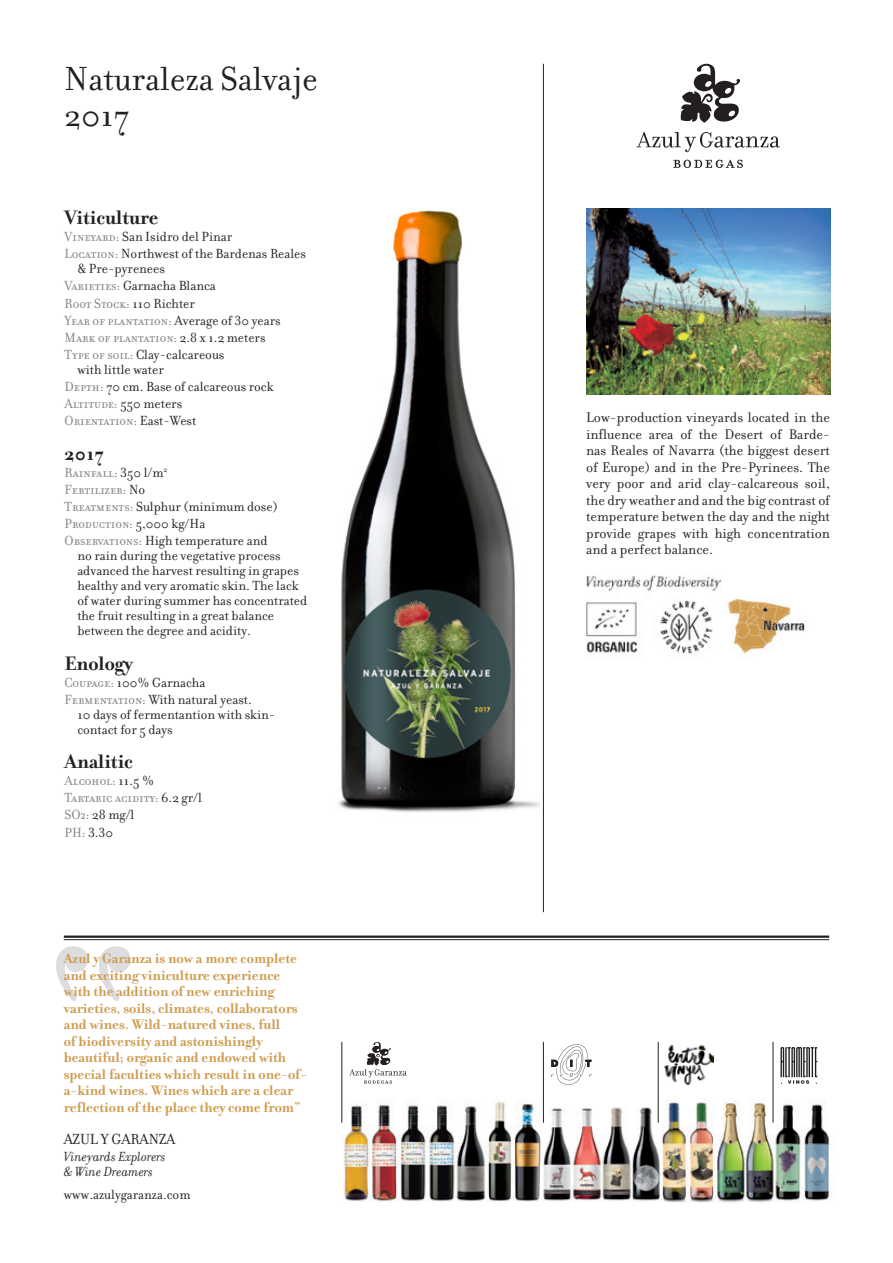
<style>
.page{position:relative;width:893px;height:1263px;background:#fff}
.page>*{position:absolute;margin:0;border:0;box-sizing:border-box;transform-origin:0 0}
.t1{font:700 225px "Filosofia";color:#dcdddf}
.t2{font:36px "Filosofia";color:#231f20}
.TExtos{font:700 21px "Filosofia";color:#231f20}
.t3{font:15.75px "Filosofia Small Caps";color:#231f20}
.t4{font:700 15px/16.5px "Filosofia";color:#ce9c50}
.t5{font:15px/16.5px "Filosofia";color:#231f20;text-align:justify}
.TExtos-2{font:14.25px/15px "Filosofia";color:#231f20}
.TExtos-3{font:14.25px "Filosofia Small Caps";color:#808285}
.t6{font:italic 14.25px/15px "Filosofia";color:#231f20}
.s1{font-family:"Filosofia Small Caps";color:#808285}
.s2{font-family:"Filosofia";color:#231f20}
</style>
<div class="page">
<img style="left:341px;top:1041px;width:492px;height:162px">
<hr style="left:64px;top:935px;width:765px;height:3px;background:#231f20">
<hr style="left:64px;top:939px;width:765px;height:1px;background:#231f20">
<hr style="left:543px;top:64px;width:1px;height:848px;background:#231f20">
<hr style="left:543px;top:1042px;width:1px;height:81px;background:#231f20">
<hr style="left:341px;top:1042px;width:1px;height:81px;background:#231f20">
<hr style="left:658px;top:1042px;width:1px;height:81px;background:#231f20">
<hr style="left:773px;top:1042px;width:1px;height:81px;background:#231f20">
<svg style="left:349px;top:1042px;width:58px;height:42px"></svg>
<svg style="left:780px;top:1047px;width:37px;height:37px"></svg>
<svg style="left:551px;top:1044px;width:41px;height:41px"></svg>
<img style="left:664px;top:1041px;width:49px;height:45px">
<img style="left:338px;top:210px;width:201px;height:602px">
<svg style="left:636px;top:64px;width:144px;height:104px"></svg>
<img style="left:586px;top:208px;width:244px;height:186px">
<img style="left:586px;top:575px;width:219px;height:79px">
<p class="t2" style="left:65px;top:59px;width:255px">Naturaleza Salvaje</p>
<p class="t2" style="left:65px;top:95px;width:66px">2017</p>
<p class="TExtos" style="left:65px;top:205px;width:95px">Viticulture</p>
<p class="TExtos-2" style="left:65px;top:229px;width:169px"><span class="s1">Vineyard:</span> San Isidro del Pinar</p>
<p class="TExtos-2" style="left:77px;top:247px;width:230px;text-indent:-13px"><span class="s1">Location:</span> Northwest of the Bardenas Reales &amp; Pre-pyrenees</p>
<p class="TExtos-2" style="left:65px;top:279px;width:153px"><span class="s1">Varieties:</span> Garnacha Blanca</p>
<p class="TExtos-3" style="left:65px;top:295px;width:132px">Root Stock: <span class="s2">110 Richter</span></p>
<p class="TExtos-3" style="left:65px;top:313px;width:217px">Year of plantation: <span class="s2">Average of 30 years</span></p>
<p class="TExtos-3" style="left:65px;top:330px;width:202px">Mark of plantation: <span class="s2">2.8 x 1.2 meters</span></p>
<p class="TExtos-2" style="left:77px;top:347px;width:149px;text-indent:-13px"><span class="s1">Type of soil:</span> Clay-calcareous with little water</p>
<p class="TExtos-2" style="left:65px;top:379px;width:211px"><span class="s1">Depth:</span> 70 cm. Base of calcareous rock</p>
<p class="TExtos-3" style="left:65px;top:396px;width:119px">Altitude: <span class="s2">550 meters</span></p>
<p class="TExtos-3" style="left:65px;top:413px;width:133px">Orientation: <span class="s2">East-West</span></p>
<p class="TExtos" style="left:65px;top:440px;width:41px">2017</p>
<p class="TExtos-3" style="left:65px;top:465px;width:104px">Rainfall: <span class="s2">350 l/m</span><sup>2</sup></p>
<p class="TExtos-3" style="left:65px;top:482px;width:82px">Fertilizer: <span class="s2">No</span></p>
<p class="TExtos-2" style="left:65px;top:499px;width:215px"><span class="s1">Treatments:</span> Sulphur (minimum dose)</p>
<p class="TExtos-3" style="left:65px;top:516px;width:142px">Production: <span class="s2">5,000 kg/Ha</span></p>
<p class="TExtos-2" style="left:77px;top:533px;width:231px;text-indent:-13px"><span class="s1">Observations:</span> High temperature and<br>no rain during the vegetative process advanced the harvest resulting in grapes healthy and very aromatic skin. The lack of water during summer has concentrated the fruit resulting in a great balance between the degree and acidity.</p>
<p class="TExtos" style="left:65px;top:650px;width:70px">Enology</p>
<p class="TExtos-2" style="left:65px;top:675px;width:142px"><span class="s1">Coupage:</span> 100% Garnacha</p>
<p class="TExtos-2" style="left:77px;top:692px;width:200px;text-indent:-13px"><span class="s1">Fermentation:</span> With natural yeast.<br>10 days of fermentantion with skin&shy;contact for 5 days</p>
<p class="TExtos" style="left:65px;top:749px;width:70px">Analitic</p>
<p class="TExtos-3" style="left:65px;top:773px;width:91px">Alcohol: <span class="s2">11.5 %</span></p>
<p class="TExtos-3" style="left:65px;top:790px;width:139px">Tartaric acidity: <span class="s2">6.2 gr/l</span></p>
<p class="TExtos-2" style="left:65px;top:808px;width:71px"><span class="s1">SO2:</span> 28 mg/l</p>
<p class="TExtos-2" style="left:65px;top:825px;width:50px"><span class="s1">PH:</span> 3.30</p>
<h1 class="t1" style="left:41px;top:889px;width:103px">“</h1>
<p class="t4" style="left:64px;top:950px;width:245px">Azul y Garanza is now a more complete and exciting viniculture experience with the addition of new enriching varieties, soils, climates, collaborators and wines. Wild-natured vines, full<br>of biodiversity and astonishingly beautiful; organic and endowed with special faculties which result in one-of&shy;a-kind wines. Wines which are a clear reflection of the place they come from”</p>
<p class="t3" style="left:64px;top:1130px;width:113px">AZUL Y GARANZA</p>
<p class="t6" style="left:64px;top:1149px;width:103px">Vineyards Explorers &amp; Wine Dreamers</p>
<p class="TExtos-2" style="left:64px;top:1187px;width:128px">www.azulygaranza.com</p>
<p class="t5" style="left:586px;top:410px;width:245px">Low-production vineyards located in the influence area of the Desert of Barde&shy;nas Reales of Navarra (the biggest desert of Europe) and in the Pre-Pyrinees. The very poor and arid clay-calcareous soil, the dry weather and and the big contrast of temperature betwen the day and the night provide grapes with high concentration and a perfect balance.</p>
</div>
